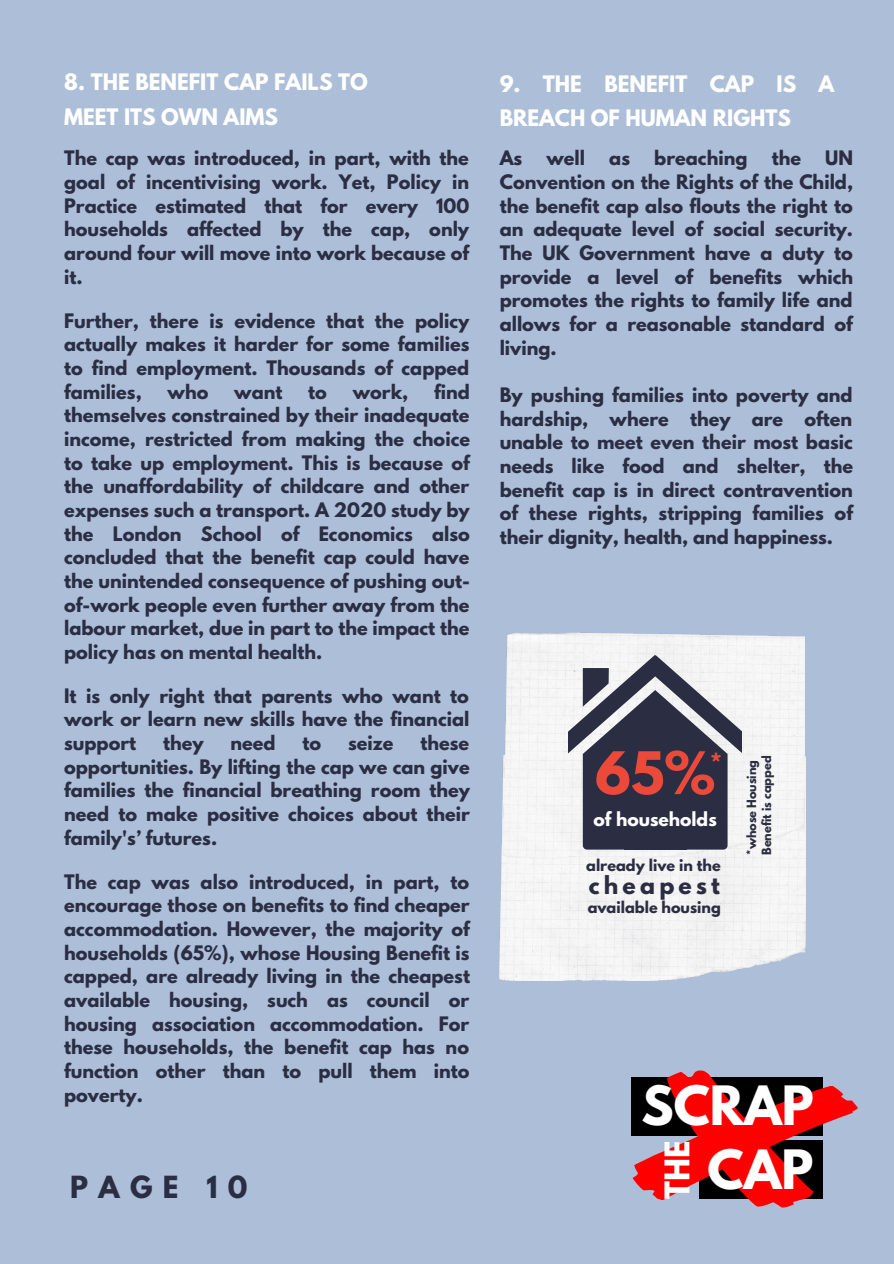
<style>
.page{position:relative;width:894px;height:1264px;background:#fff}
.page>*{position:absolute;margin:0;border:0;box-sizing:border-box;transform-origin:0 0}
.t1{font:700 52.05px "League Spartan";color:#eb493a}
.t2{font:700 48px "League Spartan";color:#fff}
.t3{font:700 30.15px "League Spartan";color:#fff}
.t4{font:700 27px "League Spartan";letter-spacing:.38em;color:#2b2d42}
.t5{font:700 25.95px "League Spartan";color:#eb493a}
.t6{font:700 22.05px "League Spartan";letter-spacing:.195em;color:#2b2d42}
.t7{font:700 20.1px/35px "League Spartan";color:#fff}
.t8{font:700 17.7px/23.7px "League Spartan";color:#2b2d42;text-align:justify}
.t9{font:700 17.1px "League Spartan";color:#fff}
.t10{font:700 14.4px "League Spartan";color:#2b2d42}
.t11{font:700 11.25px/15.1px "League Spartan";color:#2b2d42}
</style>
<div class="page">
<div style="left:0;top:0;width:893px;height:1263px;background:#acbed8"></div>
<img style="left:499px;top:786px;width:305px;height:194px">
<div style="left:503px;top:632px;width:301px;height:226px;background:#f5f5f5"></div>
<svg style="left:568px;top:655px;width:173px;height:194px;background:#737482"></svg>
<div style="left:623px;top:787px;width:63px;height:63px;background:#2b2d42"></div>
<svg style="left:631px;top:1070px;width:227px;height:138px"></svg>
<p class="t7" style="left:64px;top:67px;width:305px">8. THE BENEFIT CAP FAILS TO<br>MEET ITS OWN AIMS</p>
<p class="t8" style="left:64px;top:149px;width:406px">The cap was introduced, in part, with the goal of incentivising work. Yet, Policy in Practice estimated that for every 100 households affected by the cap, only around four will move into work because of it.</p>
<p class="t8" style="left:64px;top:311px;width:406px">Further, there is evidence that the policy actually makes it harder for some families to find employment. Thousands of capped families,</p>
<p class="t8" style="left:64px;top:382px;width:407px;text-indent:370px">find themselves constrained by their inadequate income, restricted from making the choice to take up employment. This is because of the unaffordability of childcare and other expenses such a transport. A 2020 study by the London School of Economics also concluded that the benefit cap could have the unintended consequence of pushing out&shy;of-work people even further away from the labour market, due in part to the impact the policy has on mental health.</p>
<p class="t8" style="left:64px;top:686px;width:406px">It is only right that parents who want to work or learn new skills have the financial support</p>
<p class="t8" style="left:168px;top:382px;width:42px">who</p>
<p class="t8" style="left:234px;top:382px;width:50px">want</p>
<p class="t8" style="left:308px;top:382px;width:20px">to</p>
<p class="t8" style="left:352px;top:382px;width:57px">work,</p>
<p class="t8" style="left:64px;top:733px;width:407px;text-indent:356px">these opportunities. By lifting the cap we can give families the financial breathing room they need to make positive choices about their family's’ futures.</p>
<p class="t8" style="left:64px;top:871px;width:407px">The cap was also introduced, in part, to encourage those on benefits to find cheaper accommodation. However, the majority of households (65%), whose Housing Benefit is capped, are already living in the cheapest available housing, such as council or housing association accommodation. For these households, the benefit cap has no function other than to pull them into poverty.</p>
<p class="t8" style="left:163px;top:733px;width:42px">they</p>
<p class="t8" style="left:230px;top:733px;width:47px">need</p>
<p class="t8" style="left:302px;top:733px;width:20px">to</p>
<p class="t8" style="left:348px;top:733px;width:47px">seize</p>
<p class="t4" style="left:70px;top:1174px;width:179px">PAGE 10</p>
<p class="t7" style="left:499px;top:69px;width:336px">9. THE BENEFIT CAP IS A<br>BREACH OF HUMAN RIGHTS</p>
<p class="t8" style="left:499px;top:149px;width:24px">As</p>
<p class="t8" style="left:546px;top:149px;width:40px">well</p>
<p class="t8" style="left:609px;top:149px;width:22px">as</p>
<p class="t8" style="left:654px;top:149px;width:95px">breaching</p>
<p class="t8" style="left:771px;top:149px;width:31px">the</p>
<p class="t8" style="left:499px;top:149px;width:355px;text-indent:325px">UN Convention on the Rights of the Child, the benefit cap also flouts the right to an adequate level of social security.<br>The UK Government have a duty to provide a level of benefits which promotes the rights to family life and allows for a reasonable standard of living.</p>
<p class="t8" style="left:499px;top:385px;width:355px">By pushing families into poverty and hardship, where they are often unable to meet even their most basic needs like food and shelter, the benefit cap is in direct contravention of these rights, stripping families of their dignity, health, and happiness.</p>
<p class="t1" style="left:595px;top:747px;width:122px">65%</p>
<p class="t9" style="left:593px;top:810px;width:125px">of households</p>
<p class="t10" style="left:586px;top:858px;width:136px">already live in the</p>
<p class="t5" style="left:709px;top:751px;width:14px">*</p>
<p class="t6" style="left:588px;top:874px;width:133px">cheapest</p>
<p class="t10" style="left:587px;top:900px;width:135px">available housing</p>
<p class="t11" style="left:745px;top:855px;width:101px;rotate:-90deg">*whose Housing<br>Benefit is capped</p>
<p class="t2" style="left:641px;top:1081px;width:174px">SCRAP</p>
<p class="t3" style="left:662px;top:1198px;width:60px;rotate:-90deg">THE</p>
<p class="t2" style="left:707px;top:1145px;width:107px">CAP</p>
</div>
